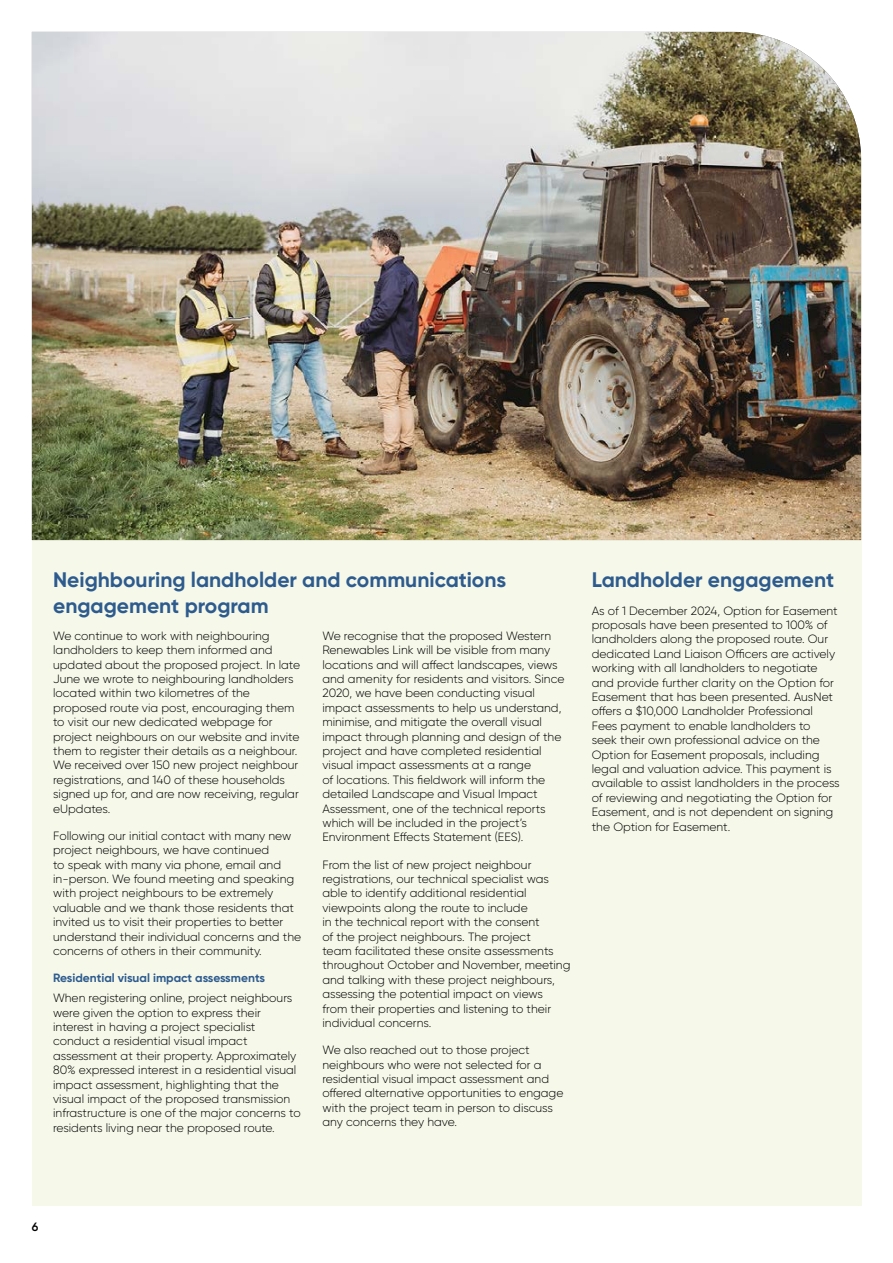
<style>
.page{position:relative;width:893px;height:1263px;background:#fff}
.page>*{position:absolute;margin:0;border:0;box-sizing:border-box;transform-origin:0 0}
.t1{font:700 21px/25.2px "Gilroy";color:#2e5b8e}
.t2{font:300 12px/14.4px "Gilroy";color:#000}
.t3{font:700 12px "Gilroy";color:#2e5b8e}
.t4{font:600 12px "Gilroy";color:#000}
</style>
<div class="page">
<div style="left:32px;top:444px;width:829px;height:761px;background:#f6f9ea"></div>
<img style="left:32px;top:32px;width:829px;height:508px">
<h1 class="t1" style="left:53px;top:567px;width:455px">Neighbouring landholder and communications engagement program</h1>
<p class="t2" style="left:53px;top:628px;width:249px">We continue to work with neighbouring landholders to keep them informed and updated about the proposed project. In late June we wrote to neighbouring landholders located within two kilometres of the proposed route via post, encouraging them to visit our new dedicated webpage for project neighbours on our website and invite them to register their details as a neighbour.<br>We received over 150 new project neighbour registrations, and 140 of these households signed up for, and are now receiving, regular eUpdates.</p>
<p class="t2" style="left:53px;top:828px;width:250px">Following our initial contact with many new project neighbours, we have continued<br>to speak with many via phone, email and in-person. We found meeting and speaking with project neighbours to be extremely valuable and we thank those residents that invited us to visit their properties to better understand their individual concerns and the concerns of others in their community.</p>
<p class="t3" style="left:53px;top:970px;width:213px">Residential visual impact assessments</p>
<p class="t2" style="left:53px;top:990px;width:249px">When registering online, project neighbours were given the option to express their interest in having a project specialist conduct a residential visual impact assessment at their property. Approximately 80% expressed interest in a residential visual impact assessment, highlighting that the visual impact of the proposed transmission infrastructure is one of the major concerns to residents living near the proposed route.</p>
<p class="t2" style="left:322px;top:628px;width:243px">We recognise that the proposed Western Renewables Link will be visible from many locations and will affect landscapes, views and amenity for residents and visitors. Since 2020, we have been conducting visual impact assessments to help us understand, minimise, and mitigate the overall visual impact through planning and design of the project and have completed residential visual impact assessments at a range<br>of locations. This fieldwork will inform the detailed Landscape and Visual Impact Assessment, one of the technical reports which will be included in the project’s Environment Effects Statement (EES).</p>
<p class="t2" style="left:322px;top:857px;width:250px">From the list of new project neighbour registrations, our technical specialist was able to identify additional residential viewpoints along the route to include<br>in the technical report with the consent<br>of the project neighbours. The project<br>team facilitated these onsite assessments throughout October and November, meeting and talking with these project neighbours, assessing the potential impact on views from their properties and listening to their individual concerns.</p>
<p class="t2" style="left:322px;top:1043px;width:242px">We also reached out to those project neighbours who were not selected for a residential visual impact assessment and offered alternative opportunities to engage with the project team in person to discuss any concerns they have.</p>
<h1 class="t1" style="left:592px;top:567px;width:244px">Landholder engagement</h1>
<p class="t2" style="left:592px;top:603px;width:249px">As of 1 December 2024, Option for Easement proposals have been presented to 100% of landholders along the proposed route. Our dedicated Land Liaison Officers are actively working with all landholders to negotiate and provide further clarity on the Option for Easement that has been presented. AusNet offers a $10,000 Landholder Professional Fees payment to enable landholders to<br>seek their own professional advice on the Option for Easement proposals, including legal and valuation advice. This payment is available to assist landholders in the process of reviewing and negotiating the Option for Easement, and is not dependent on signing the Option for Easement.</p>
<p class="t4" style="left:32px;top:1219px;width:8px">6</p>
</div>
